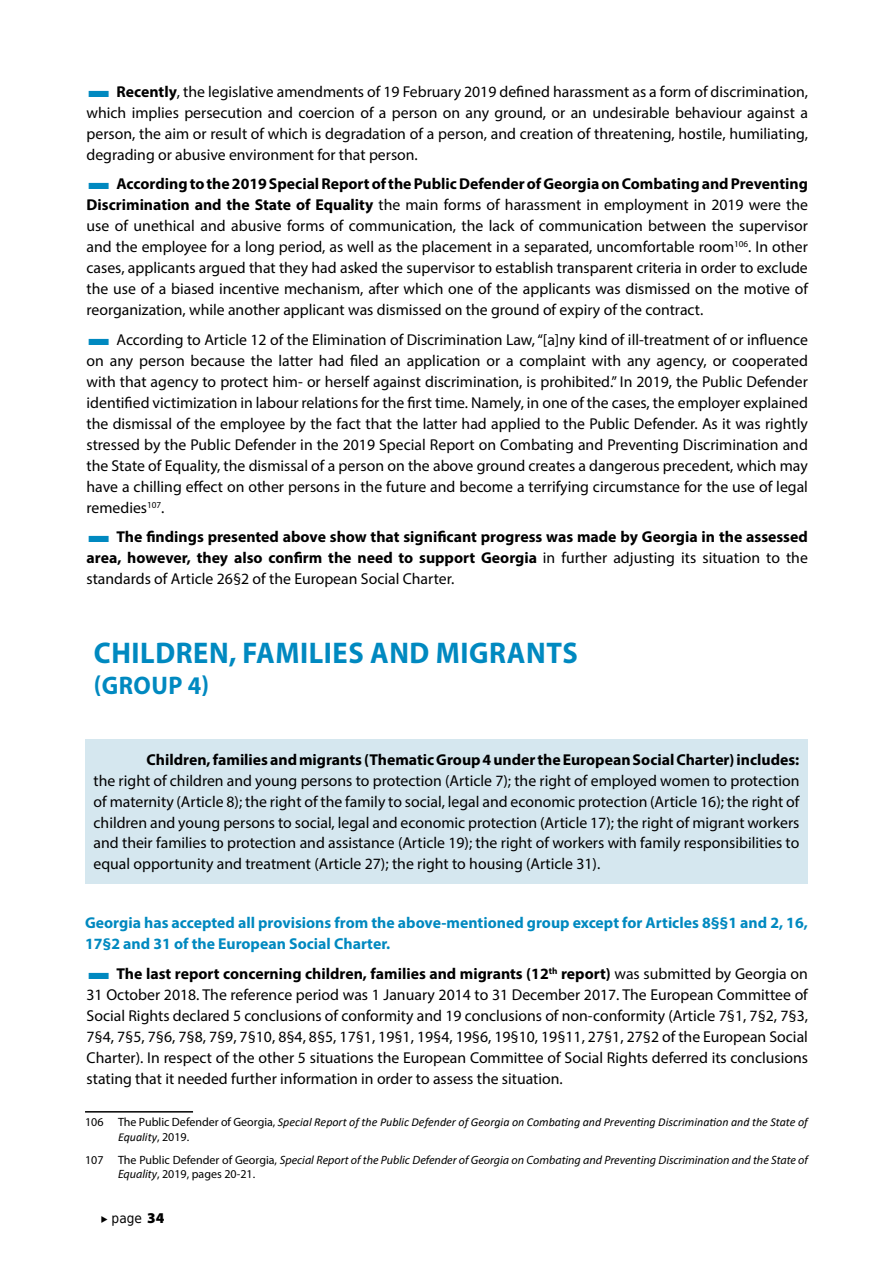
<style>
.page{position:relative;width:893px;height:1263px;background:#fff}
.page>*{position:absolute;margin:0;border:0;box-sizing:border-box;transform-origin:0 0}
.t1{font:700 30px "Myriad Pro";letter-spacing:.02em;color:#0089c0;scale:.95 1}
.t2{font:700 25.5px "Myriad Pro";letter-spacing:.02em;color:#0089c0;scale:.95 1}
.t3{font:15.75px/21px "Myriad Pro";color:#000;text-align:justify}
.t4{font:700 15.75px/21px "Myriad Pro";color:#000;text-align:justify}
.t5{font:700 15.75px/21px "Myriad Pro";color:#0089c0}
.t6{font:13.5px "DejaVu Sans Condensed";color:#000}
.t7{font:italic 12px/14.4px "Myriad Pro";color:#000}
.t8{font:italic 12px/14.4px "Calibri";color:#000}
.s1{font-family:"Lucida Sans Unicode";font-size:10.5px;color:#0089c0}
.s2{font-weight:700}
.s3{font-family:"Lucida Sans Unicode";font-weight:400;font-size:10.5px;color:#0089c0}
.s4{font-weight:400}
.s5{font-family:"Myriad Pro";font-style:normal}
.s6{font-style:normal}
.s7{font-family:"Myriad Pro";font-weight:900;font-size:15px}
</style>
<div class="page">
<div style="left:85px;top:739px;width:723px;height:144px;background:#d5e7ef"></div>
<hr style="left:85px;top:1111px;width:108px;height:1px;background:#000">
<p class="t3" style="left:85px;top:81px;width:724px"><span class="s1">■</span> <span class="s2">Recently</span>, the legislative amendments of 19 February 2019 defined harassment as a form of discrimination, which implies persecution and coercion of a person on any ground, or an undesirable behaviour against a person, the aim or result of which is degradation of a person, and creation of threatening, hostile, humiliating, degrading or abusive environment for that person.</p>
<p class="t3" style="left:85px;top:173px;width:724px"><span class="s1">■</span> <span class="s2">According to the 2019 Special Report of the Public Defender of Georgia on Combating and Preventing Discrimination and the State of Equality</span> the main forms of harassment in employment in 2019 were the use of unethical and abusive forms of communication, the lack of communication between the supervisor and the employee for a long period, as well as the placement in a separated, uncomfortable room<sup>106</sup>. In other cases, applicants argued that they had asked the supervisor to establish transparent criteria in order to exclude the use of a biased incentive mechanism, after which one of the applicants was dismissed on the motive of reorganization, while another applicant was dismissed on the ground of expiry of the contract.</p>
<p class="t3" style="left:85px;top:329px;width:724px"><span class="s1">■</span> According to Article 12 of the Elimination of Discrimination Law, “[a]ny kind of ill-treatment of or influence on any person because the latter had filed an application or a complaint with any agency, or cooperated with that agency to protect him- or herself against discrimination, is prohibited.” In 2019, the Public Defender identified victimization in labour relations for the first time. Namely, in one of the cases, the employer explained the dismissal of the employee by the fact that the latter had applied to the Public Defender. As it was rightly stressed by the Public Defender in the 2019 Special Report on Combating and Preventing Discrimination and the State of Equality, the dismissal of a person on the above ground creates a dangerous precedent, which may have a chilling effect on other persons in the future and become a terrifying circumstance for the use of legal remedies<sup>107</sup>.</p>
<p class="t4" style="left:85px;top:526px;width:724px"><span class="s3">■</span> The findings presented above show that significant progress was made by Georgia in the assessed area, however, they also confirm the need to support Georgia <span class="s4">in further adjusting its situation to the standards of Article 26§2 of the European Social Charter.</span></p>
<h1 class="t1" style="left:94px;top:633px;width:511px">CHILDREN, FAMILIES AND MIGRANTS</h1>
<h2 class="t2" style="left:94px;top:669px;width:123px">(GROUP 4)</h2>
<p class="t4" style="left:147px;top:748px;width:654px">Children, families and migrants (Thematic Group 4 under the European Social Charter) includes:</p>
<p class="t3" style="left:94px;top:769px;width:707px">the right of children and young persons to protection (Article 7); the right of employed women to protection of maternity (Article 8); the right of the family to social, legal and economic protection (Article 16); the right of children and young persons to social, legal and economic protection (Article 17); the right of migrant workers and their families to protection and assistance (Article 19); the right of workers with family responsibilities to equal opportunity and treatment (Article 27); the right to housing (Article 31).</p>
<p class="t5" style="left:85px;top:912px;width:724px">Georgia has accepted all provisions from the above-mentioned group except for Articles 8§§1 and 2, 16,<br>17§2 and 31 of the European Social Charter.</p>
<p class="t3" style="left:85px;top:963px;width:724px"><span class="s1">■</span> <span class="s2">The last report concerning children, families and migrants (12</span><sup>th</sup> <span class="s2">report)</span> was submitted by Georgia on 31 October 2018. The reference period was 1 January 2014 to 31 December 2017. The European Committee of Social Rights declared 5 conclusions of conformity and 19 conclusions of non-conformity (Article 7§1, 7§2, 7§3, 7§4, 7§5, 7§6, 7§8, 7§9, 7§10, 8§4, 8§5, 17§1, 19§1, 19§4, 19§6, 19§10, 19§11, 27§1, 27§2 of the European Social Charter). In respect of the other 5 situations the European Committee of Social Rights deferred its conclusions stating that it needed further information in order to assess the situation.</p>
<p class="t8" style="left:118px;top:1114px;width:691px;text-indent:-33px"><span class="s5">106 The Public Defender of Georgia,</span> Special Report of the Public Defender of Georgia on Combating and Preventing Discrimination and the State of<br>Equality<span class="s5">, 2019.</span></p>
<p class="t7" style="left:118px;top:1152px;width:691px;text-indent:-33px"><span class="s6">107 The Public Defender of Georgia,</span> Special Report of the Public Defender of Georgia on Combating and Preventing Discrimination and the State of<br>Equality<span class="s6">, 2019, pages 20-21.</span></p>
<p class="t6" style="left:102px;top:1208px;width:64px">▸ page <span class="s7">34</span></p>
</div>
